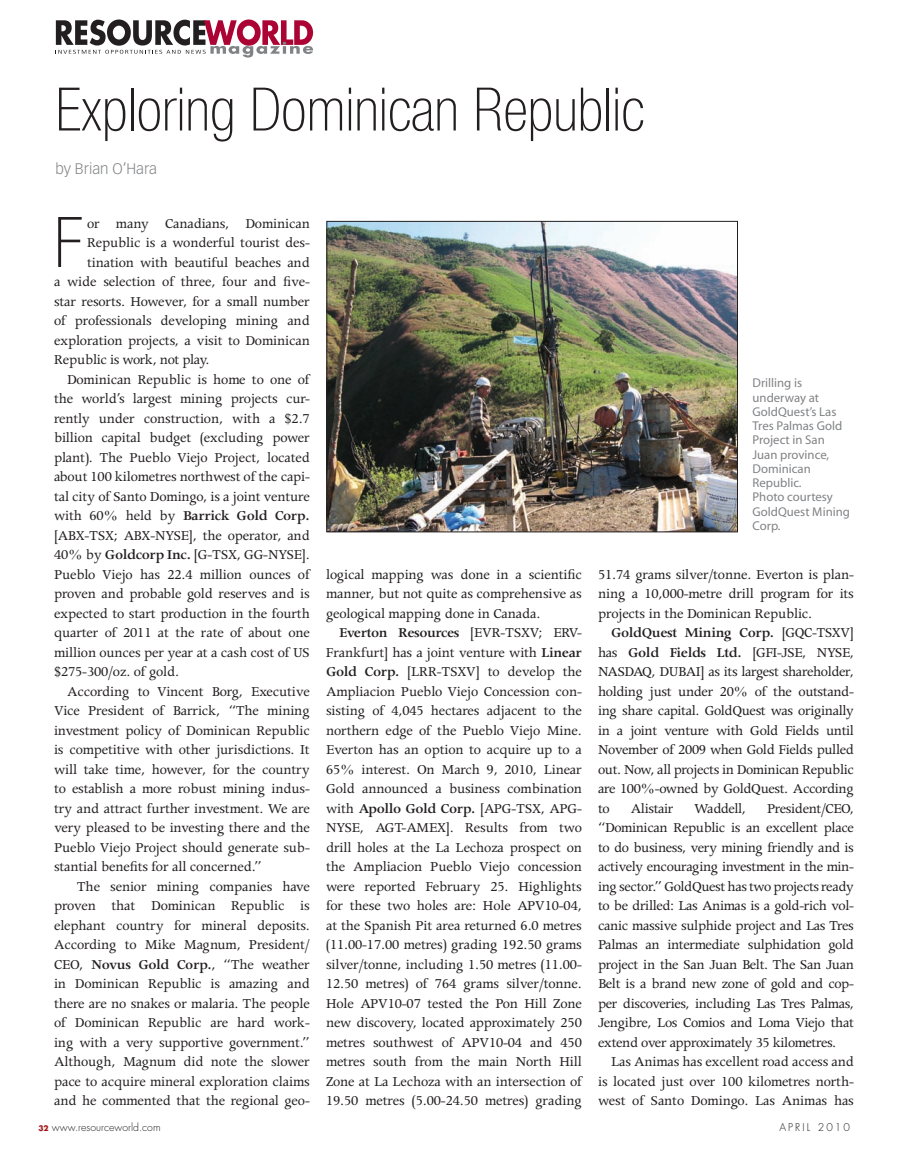
<style>
.page{position:relative;width:905px;height:1161px;background:#fff}
.page>*{position:absolute;margin:0;border:0;box-sizing:border-box;transform-origin:0 0}
.editorial_cap_column{font:100 condensed 70.05px "Helvetica Neue";color:#231f20}
.Head_4{font:100 condensed 60px "Helvetica Neue";color:#231f20}
.editorial_text{font:15.3px/19.5px "Apollo";letter-spacing:-.01em;color:#231f20;text-align:justify}
.editorial_-25{font:15.3px/19.5px "Apollo";letter-spacing:-.025em;color:#231f20;text-align:justify}
.editorial_cap_column-2{font:15.3px "Apollo";letter-spacing:-.01em;color:#231f20}
.by_line_small{font:300 15px "Vectora LH";color:#808285}
.t1{font:12.75px/14.2px "Myriad";color:#808285}
.t2{font:300 10.5px "Futura";color:#231f20}
.t3{font:300 10.5px "Futura";letter-spacing:.2em;color:#231f20}
.s1{font-weight:600}
.s2{font-weight:700;font-size:7.5px;color:#a21217}
</style>
<div class="page">
<img style="left:328px;top:223px;width:407px;height:307px">
<div style="left:326px;top:221px;width:411px;height:311px;border:1px solid #231f20"></div>
<svg style="left:56px;top:20px;width:257px;height:38px"></svg>
<p class="Head_4" style="left:55px;top:76px;width:590px">Exploring Dominican Republic</p>
<p class="by_line_small" style="left:55px;top:160px;width:103px">by Brian O’Hara</p>
<p class="editorial_cap_column" style="left:54px;top:203px;width:29px">F</p>
<p class="editorial_cap_column-2" style="left:87px;top:215px;width:224px">or many Canadians, Dominican</p>
<p class="editorial_cap_column-2" style="left:87px;top:235px;width:224px">Republic is a wonderful tourist des-</p>
<p class="editorial_cap_column-2" style="left:87px;top:254px;width:224px">tination with beautiful beaches and</p>
<p class="editorial_cap_column-2" style="left:54px;top:274px;width:257px">a wide selection of three, four and five-</p>
<p class="editorial_cap_column-2" style="left:54px;top:293px;width:257px">star resorts. However, for a small number</p>
<p class="editorial_cap_column-2" style="left:54px;top:313px;width:257px">of professionals developing mining and</p>
<p class="editorial_cap_column-2" style="left:54px;top:332px;width:257px">exploration projects, a visit to Dominican</p>
<p class="editorial_cap_column-2" style="left:54px;top:352px;width:157px">Republic is work, not play.</p>
<p class="editorial_text" style="left:54px;top:370px;width:257px;text-indent:13px">Dominican Republic is home to one of the world’s largest mining projects cur&shy;rently under construction, with a $2.7 billion capital budget (excluding power plant). The Pueblo Viejo Project, located about 100 kilometres northwest of the capi&shy;tal city of Santo Domingo, is a joint venture with 60% held by <span class="s1">Barrick Gold Corp. </span>[ABX-TSX; ABX-NYSE], the operator, and 40% by <span class="s1">Goldcorp Inc.</span> [G-TSX, GG-NYSE].<br>Pueblo Viejo has 22.4 million ounces of proven and probable gold reserves and is expected to start production in the fourth quarter of 2011 at the rate of about one million ounces per year at a cash cost of US $275-300/oz. of gold.</p>
<p class="editorial_text" style="left:54px;top:682px;width:257px;text-indent:13px">According to Vincent Borg, Executive Vice President of Barrick, “The mining investment policy of Dominican Republic is competitive with other jurisdictions. It will take time, however, for the country to establish a more robust mining indus&shy;try and attract further investment. We are very pleased to be investing there and the Pueblo Viejo Project should generate sub&shy;stantial benefits for all concerned.”</p>
<p class="editorial_text" style="left:54px;top:877px;width:257px;text-indent:23px">The senior mining companies have proven that Dominican Republic is elephant country for mineral deposits.<br>According to Mike Magnum, President/ CEO, <span class="s1">Novus Gold Corp.</span>, “The weather in Dominican Republic is amazing and there are no snakes or malaria. The people of Dominican Republic are hard work&shy;ing with a very supportive government.” Although, Magnum did note the slower pace to acquire mineral exploration claims and he commented that the regional geo-</p>
<p class="editorial_text" style="left:326px;top:565px;width:257px">logical mapping was done in a scientific manner, but not quite as comprehensive as geological mapping done in Canada.</p>
<p class="editorial_text" style="left:326px;top:623px;width:257px;text-indent:13px"><span class="s1">Everton Resources</span> [EVR-TSXV; ERV-Frankfurt] has a joint venture with <span class="s1">Linear Gold Corp.</span> [LRR-TSXV] to develop the Ampliacion Pueblo Viejo Concession con&shy;sisting of 4,045 hectares adjacent to the northern edge of the Pueblo Viejo Mine.<br>Everton has an option to acquire up to a 65% interest. On March 9, 2010, Linear Gold announced a business combination with <span class="s1">Apollo Gold Corp.</span> [APG-TSX, APG-NYSE, AGT-AMEX]. Results from two drill holes at the La Lechoza prospect on the Ampliacion Pueblo Viejo concession were reported February 25. Highlights for these two holes are: Hole APV10-04, at the Spanish Pit area returned 6.0 metres (11.00-17.00 metres) grading 192.50 grams silver/tonne, including 1.50 metres (11.00- 12.50 metres) of 764 grams silver/tonne.<br>Hole APV10-07 tested the Pon Hill Zone new discovery, located approximately 250 metres southwest of APV10-04 and 450 metres south from the main North Hill Zone at La Lechoza with an intersection of 19.50 metres (5.00-24.50 metres) grading</p>
<p class="t1" style="left:752px;top:377px;width:91px">Drilling is underway at<br>GoldQuest’s Las<br>Tres Palmas Gold<br>Project in San<br>Juan province,</p>
<p class="t1" style="left:752px;top:462px;width:99px">Dominican<br>Republic.<br>Photo courtesy<br>GoldQuest Mining<br>Corp.</p>
<p class="editorial_text" style="left:598px;top:565px;width:257px">51.74 grams silver/tonne. Everton is plan&shy;ning a 10,000-metre drill program for its projects in the Dominican Republic.</p>
<p class="editorial_-25" style="left:598px;top:624px;width:257px;text-indent:13px"><span class="s1">GoldQuest Mining Corp.</span> [GQC-TSXV] has <span class="s1">Gold Fields Ltd.</span> [GFI-JSE, NYSE, NASDAQ, DUBAI] as its largest shareholder, holding just under 20% of the outstand&shy;ing share capital. GoldQuest was originally in a joint venture with Gold Fields until November of 2009 when Gold Fields pulled out. Now, all projects in Dominican Republic are 100%-owned by GoldQuest. According to</p>
<p class="editorial_-25" style="left:598px;top:799px;width:257px;text-indent:169px">President/CEO, “Dominican Republic is an excellent place to do business, very mining friendly and is actively encouraging investment in the min&shy;ing sector.” GoldQuest has two projects ready to be drilled: Las Animas is a gold-rich vol&shy;canic massive sulphide project and Las Tres Palmas an intermediate sulphidation gold project in the San Juan Belt. The San Juan Belt is a brand new zone of gold and cop&shy;per discoveries, including Las Tres Palmas, Jengibre, Los Comios and Loma Viejo that extend over approximately 35 kilometres.</p>
<p class="editorial_text" style="left:598px;top:1052px;width:257px;text-indent:13px">Las Animas has excellent road access and is located just over 100 kilometres north&shy;west of Santo Domingo. Las Animas has</p>
<p class="editorial_-25" style="left:630px;top:799px;width:44px">Alistair</p>
<p class="editorial_-25" style="left:694px;top:799px;width:53px">Waddell,</p>
<p class="t2" style="left:38px;top:1121px;width:124px"><span class="s2">32</span> www.resourceworld.com</p>
<p class="t3" style="left:779px;top:1121px;width:72px">APRIL 2010</p>
</div>
